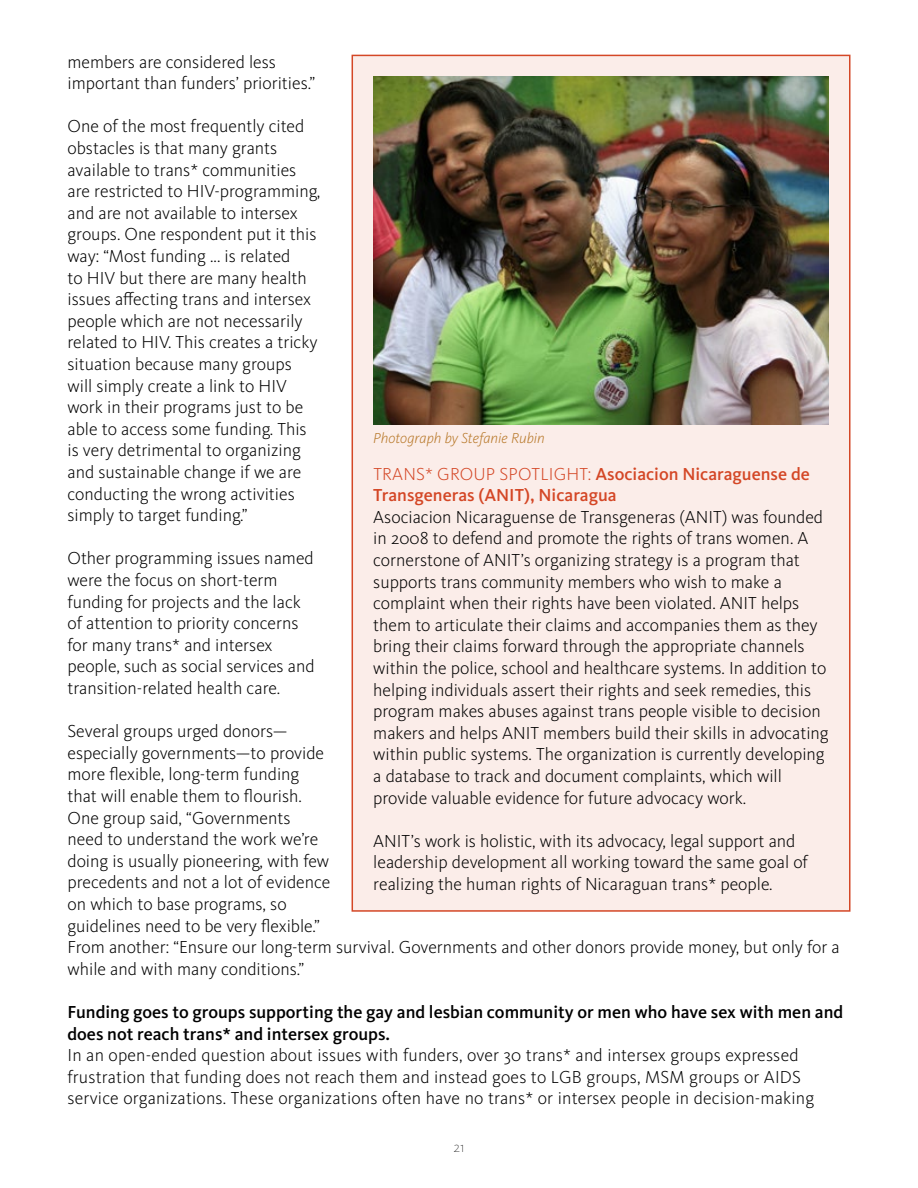
<style>
.page{position:relative;width:918px;height:1188px;background:#fff}
.page>*{position:absolute;margin:0;border:0;box-sizing:border-box;transform-origin:0 0}
.t1{font:300 18px/21.6px "Kievit Pro";color:#000}
.t2{font:500 18px/21.6px "Kievit Pro";color:#000}
.t3{font:500 18px/21.6px "Kievit Pro";color:#d44726}
.t4{font:300 18px "Kievit Pro";color:#d44726}
.t5{font:italic 300 15px "Kievit Pro";color:#b87829}
.t6{font:100 15px "Kievit Pro";color:#000}
.s1{font-weight:300}
</style>
<div class="page">
<div style="left:352px;top:55px;width:498px;height:856px;background:#fbede9"></div>
<img style="left:373px;top:76px;width:456px;height:348px">
<p class="t1" style="left:68px;top:51px;width:249px">members are considered less important than funders’ priorities.”</p>
<p class="t1" style="left:68px;top:116px;width:255px">One of the most frequently cited obstacles is that many grants available to trans* communities are restricted to HIV-programming, and are not available to intersex groups. One respondent put it this way: “Most funding ... is related<br>to HIV but there are many health issues affecting trans and intersex people which are not necessarily related to HIV. This creates a tricky situation because many groups will simply create a link to HIV work in their programs just to be able to access some funding. This is very detrimental to organizing and sustainable change if we are conducting the wrong activities simply to target funding.”</p>
<p class="t1" style="left:68px;top:548px;width:249px">Other programming issues named were the focus on short-term funding for projects and the lack of attention to priority concerns for many trans* and intersex people, such as social services and transition-related health care.</p>
<p class="t1" style="left:68px;top:720px;width:774px">Several groups urged donors—<br>especially governments—to provide<br>more flexible, long-term funding<br>that will enable them to flourish.<br>One group said, “Governments<br>need to understand the work we’re<br>doing is usually pioneering, with few<br>precedents and not a lot of evidence<br>on which to base programs, so<br>guidelines need to be very flexible.”<br>From another: “Ensure our long-term survival. Governments and other donors provide money, but only for a while and with many conditions.”</p>
<p class="t2" style="left:68px;top:1001px;width:777px">Funding goes to groups supporting the gay and lesbian community or men who have sex with men and does not reach trans* and intersex groups.</p>
<p class="t1" style="left:68px;top:1044px;width:748px">In an open-ended question about issues with funders, over 30 trans* and intersex groups expressed frustration that funding does not reach them and instead goes to LGB groups, MSM groups or AIDS service organizations. These organizations often have no trans* or intersex people in decision-making</p>
<p class="t5" style="left:373px;top:429px;width:173px">Photograph by Stefanie Rubin</p>
<p class="t3" style="left:373px;top:463px;width:438px;text-indent:214px"><span class="s1">:</span> Asociacion N icaraguense de<br>Transgeneras (AN IT), N icaragua</p>
<p class="t1" style="left:373px;top:506px;width:457px">Asociacion Nicaraguense de Transgeneras (ANIT) was founded in 2008 to defend and promote the rights of trans women. A cornerstone of ANIT’s organizing strategy is a program that supports trans community members who wish to make a complaint when their rights have been violated. ANIT helps them to articulate their claims and accompanies them as they bring their claims forward through the appropriate channels within the police, school and healthcare systems. In addition to helping individuals assert their rights and seek remedies, this program makes abuses against trans people visible to decision makers and helps ANIT members build their skills in advocating within public systems. The organization is currently developing a database to track and document complaints, which will provide valuable evidence for future advocacy work.</p>
<p class="t1" style="left:373px;top:830px;width:437px">ANIT’s work is holistic, with its advocacy, legal support and leadership development all working toward the same goal of realizing the human rights of Nicaraguan trans* people.</p>
<p class="t4" style="left:373px;top:463px;width:20px">Trans</p>
<p class="t4" style="left:425px;top:463px;width:37px">* Group</p>
<p class="t4" style="left:500px;top:463px;width:20px">Spotlight</p>
<p class="t6" style="left:454px;top:1138px;width:12px">21</p>
</div>
